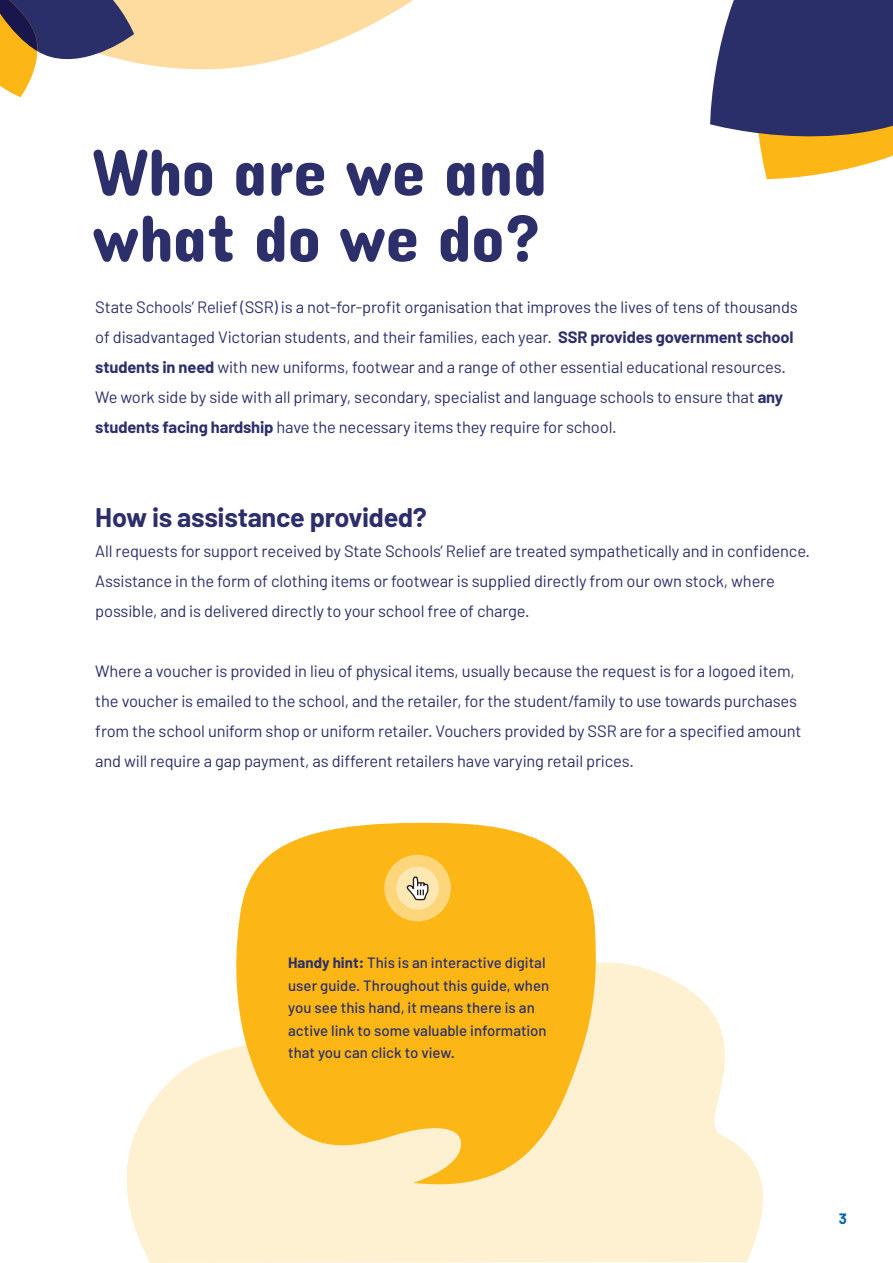
<style>
.page{position:relative;width:893px;height:1263px;background:#fff}
.page>*{position:absolute;margin:0;border:0;box-sizing:border-box;transform-origin:0 0}
.t1{font:67.5px/66px "Concert One";color:#2c2f6a}
.t2{font:700 27px "Barlow";letter-spacing:-.01em;color:#2c2f6a}
.t3{font:16.5px/30px "Barlow";letter-spacing:-.01em;color:#2c2f6a}
.t4{font:500 15px/22.5px "Barlow";color:#2c2f6a}
.t5{font:700 15px "Barlow";color:#0162b0}
.s1{font-weight:700}
</style>
<div class="page">
<svg style="left:126px;top:962px;width:637px;height:301px;fill:#fef1d2"></svg>
<svg style="left:233px;top:822px;width:366px;height:373px;background:#fcc546"></svg>
<div style="left:384px;top:855px;width:67px;height:66px;background:#fdd67b;border-radius:50%"></div>
<div style="left:396px;top:867px;width:43px;height:42px;background:#fde8b4;border-radius:50%"></div>
<svg style="left:406px;top:876px;width:23px;height:25px"></svg>
<svg style="left:0;top:0;width:413px;height:97px"></svg>
<svg style="left:710px;top:0;width:183px;height:179px;background:#676072"></svg>
<p class="t1" style="left:93px;top:137px;width:456px">Who are we and what do we do?</p>
<p class="t3" style="left:95px;top:292px;width:704px">State Schools’ Relief (SSR) is a not-for-profit organisation that improves the lives of tens of thousands of disadvantaged Victorian students, and their families, each year. <span class="s1">SSR provides government school students in need</span> with new uniforms, footwear and a range of other essential educational resources.<br>We work side by side with all primary, secondary, specialist and language schools to ensure that <span class="s1">any students facing hardship</span> have the necessary items they require for school.</p>
<p class="t2" style="left:95px;top:501px;width:333px">How is assistance provided?</p>
<p class="t3" style="left:95px;top:536px;width:716px">All requests for support received by State Schools’ Relief are treated sympathetically and in confidence.<br>Assistance in the form of clothing items or footwear is supplied directly from our own stock, where possible, and is delivered directly to your school free of charge.</p>
<p class="t3" style="left:95px;top:656px;width:708px">Where a voucher is provided in lieu of physical items, usually because the request is for a logoed item, the voucher is emailed to the school, and the retailer, for the student/family to use towards purchases from the school uniform shop or uniform retailer. Vouchers provided by SSR are for a specified amount and will require a gap payment, as different retailers have varying retail prices.</p>
<p class="t4" style="left:288px;top:951px;width:262px"><span class="s1">Handy hint:</span> This is an interactive digital user guide. Throughout this guide, when you see this hand, it means there is an active link to some valuable information that you can click to view.</p>
<p class="t5" style="left:839px;top:1209px;width:10px">3</p>
</div>
